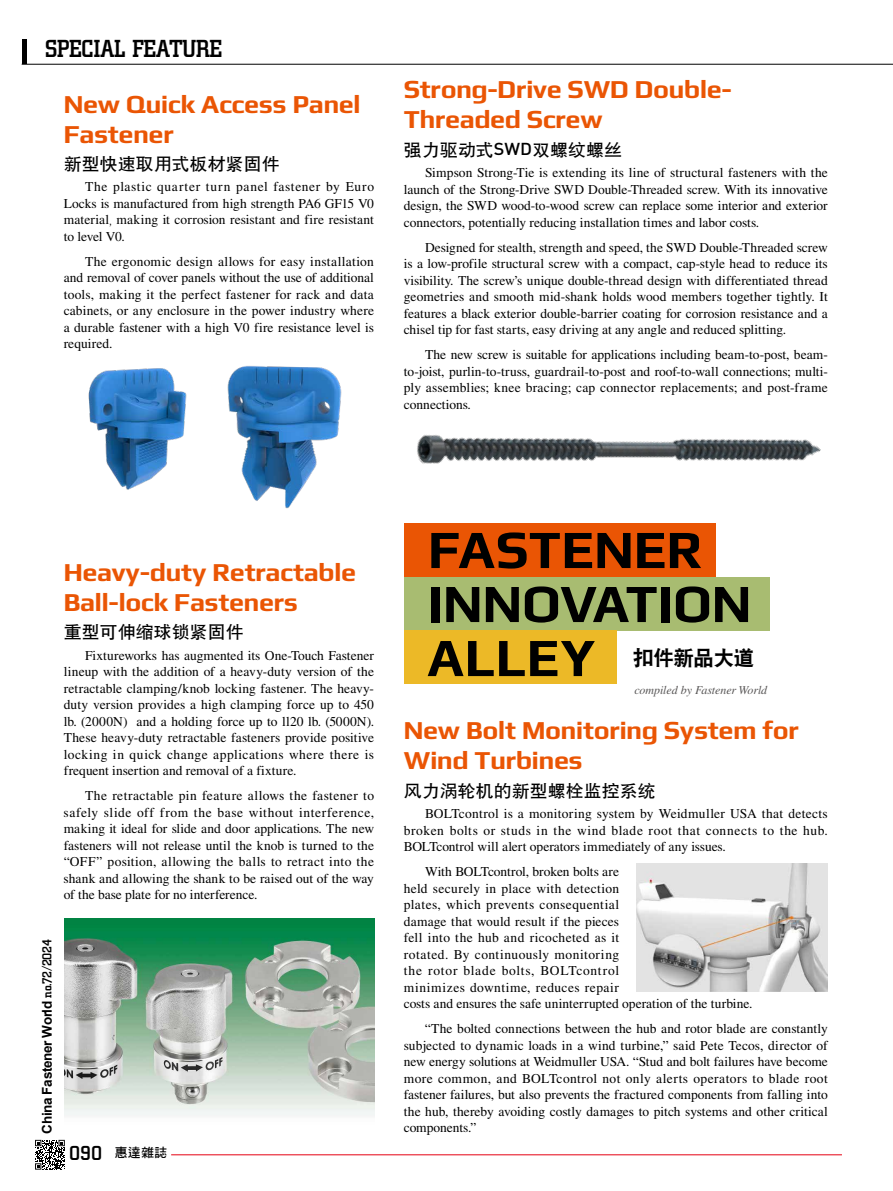
<style>
.page{position:relative;width:893px;height:1191px;background:#fff}
.page>*{position:absolute;margin:0;border:0;box-sizing:border-box;transform-origin:0 0}
.t1{font:700 54px/54px "Play";letter-spacing:-.005em;color:#000}
.t2{font:700 25.65px/30px "Play";letter-spacing:-.02em;color:#ea5504;scale:1.05 1}
.t3{font:500 25.5px "City D";letter-spacing:-.025em;color:#000}
.t4{font:21px "DF Hei W9 GB5";letter-spacing:-.045em;color:#000}
.t5{font:17.1px "DF Hei W7 GB5";color:#000;scale:1.05 1}
.t6{font:13.5px/16.5px "Times LT Std";letter-spacing:.01em;color:#000;text-align:justify}
.t7{font:700 13.5px "Arial";letter-spacing:-.025em;color:#000}
.t8{font:12.75px "DF Hei Std W7";color:#000}
.t9{font:italic 12px "Times LT Std";letter-spacing:-.01em;color:#595757}
.s1{font-family:"Adobe Ming Std";font-weight:300}
.s2{font-family:"DIN Pro";font-weight:500}
.s3{font-family:"City D";font-weight:500}
.s4{font-family:"City D";font-weight:500;font-size:21px}
</style>
<div class="page">
<hr style="left:171px;top:1154px;width:671px;height:1px;background:#e60012">
<svg style="left:35px;top:1139px;width:30px;height:30px"></svg>
<div style="left:22px;top:40px;width:5px;height:24px;background:#000"></div>
<hr style="left:22px;top:64px;width:871px;height:1px;background:#000">
<div style="left:404px;top:630px;width:213px;height:54px;background:#ecb927"></div>
<img style="left:88px;top:366px;width:254px;height:143px">
<img style="left:65px;top:918px;width:309px;height:198px">
<img style="left:409px;top:435px;width:412px;height:196px">
<img style="left:636px;top:863px;width:192px;height:128px">
<h3 class="t3" style="left:45px;top:35px;width:179px">SPECIAL FEATURE</h3>
<h2 class="t2" style="left:63px;top:87px;width:285px">New Quick Access Panel<br>Fastener</h2>
<p class="t5" style="left:64px;top:155px;width:207px">新型快速取用式板材緊固件</p>
<p class="t6" style="left:64px;top:179px;width:312px;text-indent:21px">The plastic quarter turn panel fastener by Euro Locks is manufactured from high strength PA6 GF15 V0 material<span class="s1">,</span> making it corrosion resistant and fire resistant to level V0.</p>
<p class="t6" style="left:64px;top:253px;width:312px;text-indent:21px">The ergonomic design allows for easy installation and removal of cover panels without the use of additional tools, making it the perfect fastener for rack and data cabinets, or any enclosure in the power industry where a durable fastener with a high V0 fire resistance level is required.</p>
<h2 class="t2" style="left:404px;top:73px;width:314px">Strong-Drive SWD Double-<br>Threaded Screw</h2>
<p class="t5" style="left:404px;top:141px;width:209px">強力驅動式<span class="s2">SWD</span>雙螺紋螺絲</p>
<p class="t6" style="left:404px;top:164px;width:426px;text-indent:21px">Simpson Strong-Tie is extending its line of structural fasteners with the launch of the Strong-Drive SWD Double-Threaded screw. With its innovative design, the SWD wood-to-wood screw can replace some interior and exterior connectors, potentially reducing installation times and labor costs.</p>
<p class="t6" style="left:404px;top:239px;width:426px;text-indent:21px">Designed for stealth, strength and speed, the SWD Double-Threaded screw is a low-profile structural screw with a compact, cap-style head to reduce its visibility. The screw’s unique double-thread design with differentiated thread geometries and smooth mid-shank holds wood members together tightly. It features a black exterior double-barrier coating for corrosion resistance and a chisel tip for fast starts, easy driving at any angle and reduced splitting.</p>
<p class="t6" style="left:404px;top:346px;width:426px;text-indent:21px">The new screw is suitable for applications including beam-to-post, beam&shy;to-joist, purlin-to-truss, guardrail-to-post and roof-to-wall connections; multi&shy;ply assemblies; knee bracing; cap connector replacements; and post-frame connections.</p>
<h2 class="t2" style="left:63px;top:555px;width:280px">Heavy-duty Retractable<br>Ball-lock Fasteners</h2>
<p class="t5" style="left:64px;top:623px;width:173px">重型可伸縮球鎖緊固件</p>
<p class="t6" style="left:64px;top:647px;width:312px;text-indent:21px">Fixtureworks has augmented its One-Touch Fastener lineup with the addition of a heavy-duty version of the retractable clamping/knob locking fastener. The heavy&shy;duty version provides a high clamping force up to 450 lb. (2000N) and a holding force up to ll20 lb. (5000N).<br>These heavy-duty retractable fasteners provide positive locking in quick change applications where there is frequent insertion and removal of a fixture.</p>
<p class="t6" style="left:64px;top:787px;width:312px;text-indent:21px">The retractable pin feature allows the fastener to safely slide off from the base without interference, making it ideal for slide and door applications. The new fasteners will not release until the knob is turned to the “OFF” position, allowing the balls to retract into the shank and allowing the shank to be raised out of the way of the base plate for no interference.</p>
<p class="t7" style="left:38px;top:1133px;width:196px;rotate:-90deg">China Fastener World <span class="s3">no.72/2024</span></p>
<p class="t8" style="left:69px;top:1146px;width:100px"><span class="s4">090</span> 惠達雜誌</p>
<h1 class="t1" style="left:428px;top:518px;width:326px">FASTENER<br>INNOVATION<br>ALLEY</h1>
<h3 class="t4" style="left:633px;top:647px;width:123px">扣件新品大道</h3>
<p class="t9" style="left:634px;top:683px;width:134px">compiled by Fastener World</p>
<h2 class="t2" style="left:403px;top:713px;width:378px">New Bolt Monitoring System for<br>Wind Turbines</h2>
<p class="t5" style="left:404px;top:782px;width:241px">風力渦輪機的新型螺栓監控系統</p>
<p class="t6" style="left:404px;top:805px;width:426px;text-indent:21px">BOLTcontrol is a monitoring system by Weidmuller USA that detects broken bolts or studs in the wind blade root that connects to the hub.<br>BOLTcontrol will alert operators immediately of any issues.</p>
<p class="t6" style="left:404px;top:863px;width:350px;text-align:left;text-indent:21px">With BOLTcontrol, broken bolts are<br>held securely in place with detection<br>plates, which prevents consequential<br>damage that would result if the pieces<br>fell into the hub and ricocheted as it<br>rotated. By continuously monitoring<br>the rotor blade bolts, BOLTcontrol<br>minimizes downtime, reduces repair<br>costs and ensures the safe uninterrupted operation of the turbine.</p>
<p class="t6" style="left:404px;top:1020px;width:426px;text-indent:21px">“The bolted connections between the hub and rotor blade are constantly subjected to dynamic loads in a wind turbine,” said Pete Tecos, director of new energy solutions at Weidmuller USA. “Stud and bolt failures have become more common, and BOLTcontrol not only alerts operators to blade root fastener failures, but also prevents the fractured components from falling into the hub, thereby avoiding costly damages to pitch systems and other critical components.”</p>
</div>
